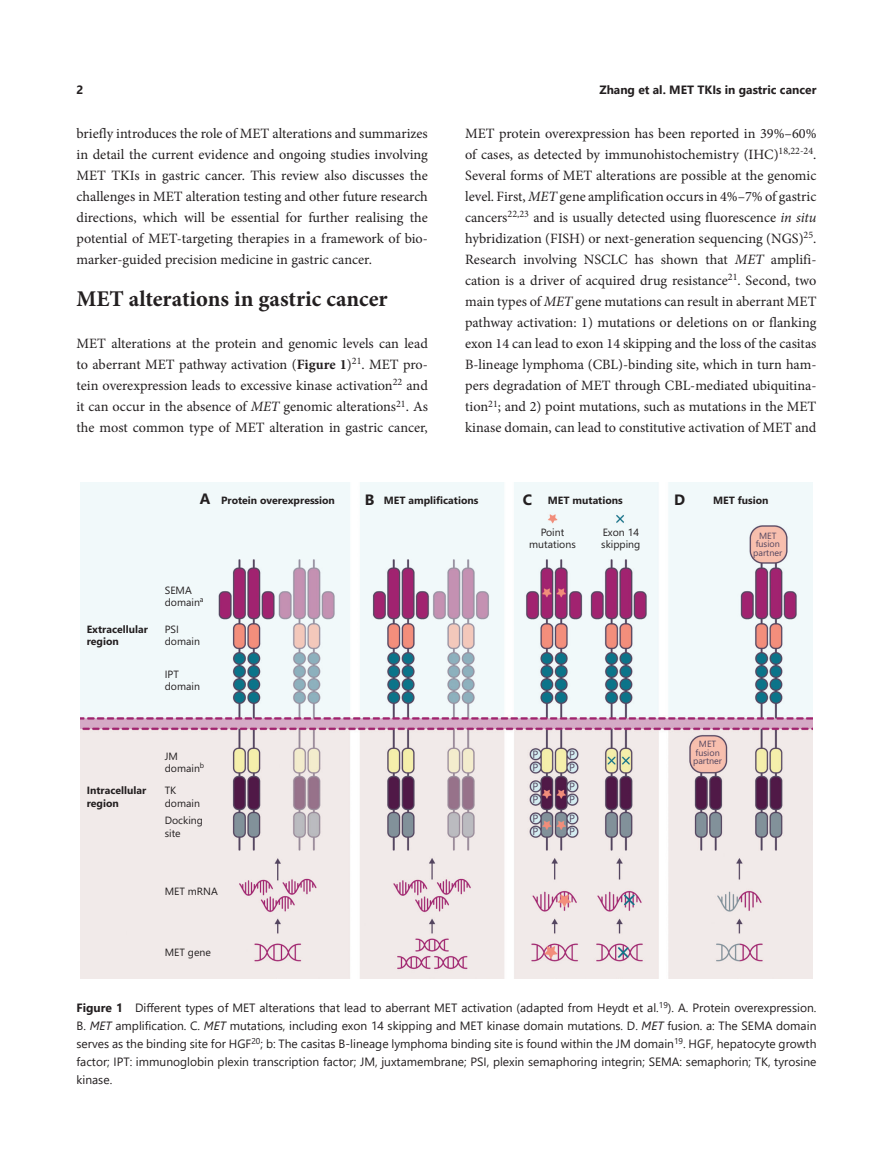
<style>
.page{position:relative;width:893px;height:1170px;background:#fff}
.page>*{position:absolute;margin:0;border:0;box-sizing:border-box;transform-origin:0 0}
.t1{font:700 22.5px "Minion Pro";color:#231f20}
.t2{font:700 15px "Segoe UI";color:#231f20}
.t3{font:14.25px/21px "Minion Pro";color:#231f20;text-align:justify}
.t4{font:12px/18px "Segoe UI";color:#231f20;text-align:justify}
.t5{font:700 12px "Segoe UI";color:#231f20}
.t6{font:10.5px/12.6px "Segoe UI";color:#231f20}
.t7{font:700 10.5px/12.6px "Segoe UI";color:#231f20}
.t8{font:10.5px/13px "Segoe UI";color:#52455f}
.t9{font:9px/8.7px "Segoe UI";color:#52455f;text-align:center}
.s1{font-weight:700}
.s2{font-style:italic}
.s3{font-size:15px}
</style>
<div class="page">
<img style="left:81px;top:482px;width:731px;height:496px">
<p class="t5" style="left:77px;top:78px;width:8px">2</p>
<p class="t5" style="left:599px;top:78px;width:219px">Zhang et al. MET TKIs in gastric cancer</p>
<p class="t3" style="left:77px;top:123px;width:353px">briefly introduces the role of MET alterations and summarizes in detail the current evidence and ongoing studies involving MET TKIs in gastric cancer. This review also discusses the challenges in MET alteration testing and other future research directions, which will be essential for further realising the potential of MET-targeting therapies in a framework of bio&shy;marker-guided precision medicine in gastric cancer.</p>
<h1 class="t1" style="left:77px;top:283px;width:313px">MET alterations in gastric cancer</h1>
<p class="t3" style="left:77px;top:333px;width:353px">MET alterations at the protein and genomic levels can lead to aberrant MET pathway activation (<span class="s1">Figure 1</span>)<sup>21</sup>. MET pro&shy;tein overexpression leads to excessive kinase activation<sup>22</sup> and it can occur in the absence of <span class="s2">MET</span> genomic alterations<sup>21</sup>. As the most common type of MET alteration in gastric cancer,</p>
<p class="t3" style="left:465px;top:123px;width:353px">MET protein overexpression has been reported in 39%–60% of cases, as detected by immunohistochemistry (IHC)<sup>18,22-24</sup>.<br>Several forms of MET alterations are possible at the genomic level. First, <span class="s2">MET</span> gene amplification occurs in 4%–7% of gastric cancers<sup>22,23</sup> and is usually detected using fluorescence <span class="s2">in situ </span>hybridization (FISH) or next-generation sequencing (NGS)<sup>25</sup>.<br>Research involving NSCLC has shown that <span class="s2">MET</span> amplifi&shy;cation is a driver of acquired drug resistance<sup>21</sup>. Second, two main types of <span class="s2">MET</span> gene mutations can result in aberrant MET pathway activation: 1) mutations or deletions on or flanking exon 14 can lead to exon 14 skipping and the loss of the casitas B-lineage lymphoma (CBL)-binding site, which in turn ham&shy;pers degradation of MET through CBL-mediated ubiquitina&shy;tion<sup>21</sup>; and 2) point mutations, such as mutations in the MET kinase domain, can lead to constitutive activation of MET and</p>
<p class="t7" style="left:200px;top:493px;width:137px"><span class="s3">A</span> Protein overexpression</p>
<p class="t2" style="left:365px;top:485px;width:11px">B</p>
<p class="t2" style="left:523px;top:485px;width:11px">C</p>
<p class="t7" style="left:384px;top:493px;width:96px">MET amplifications</p>
<p class="t7" style="left:548px;top:493px;width:76px">MET mutations</p>
<p class="t2" style="left:674px;top:485px;width:13px">D</p>
<p class="t7" style="left:713px;top:493px;width:57px">MET fusion</p>
<p class="t7" style="left:87px;top:622px;width:63px">Extracellular region</p>
<p class="t6" style="left:165px;top:582px;width:40px">SEMA domain<sup>a</sup></p>
<p class="t6" style="left:165px;top:621px;width:37px">PSI domain</p>
<p class="t6" style="left:165px;top:666px;width:37px">IPT domain</p>
<p class="t7" style="left:87px;top:783px;width:61px">Intracellular region</p>
<p class="t6" style="left:165px;top:748px;width:41px">JM domain<sup>b</sup></p>
<p class="t6" style="left:165px;top:783px;width:37px">TK domain</p>
<p class="t6" style="left:165px;top:813px;width:40px">Docking site</p>
<p class="t6" style="left:165px;top:883px;width:55px">MET mRNA</p>
<p class="t6" style="left:165px;top:944px;width:48px">MET gene</p>
<p class="t6" style="left:529px;top:524px;width:48px;text-align:center">Point mutations</p>
<p class="t6" style="left:601px;top:524px;width:41px">Exon 14 skipping</p>
<p class="t9" style="left:753px;top:530px;width:30px">MET fusion partner</p>
<p class="t8" style="left:532px;top:746px;width:7px">P<br>P</p>
<p class="t8" style="left:532px;top:778px;width:7px">P<br>P</p>
<p class="t8" style="left:532px;top:810px;width:7px">P<br>P</p>
<p class="t8" style="left:569px;top:746px;width:7px">P<br>P</p>
<p class="t8" style="left:569px;top:778px;width:7px">P<br>P</p>
<p class="t8" style="left:569px;top:810px;width:7px">P<br>P</p>
<p class="t9" style="left:693px;top:738px;width:30px">MET fusion partner</p>
<p class="t4" style="left:77px;top:997px;width:741px"><span class="s1">Figure 1</span> Different types of MET alterations that lead to aberrant MET activation (adapted from Heydt et al.<sup>19</sup>). A. Protein overexpression.<br>B. <span class="s2">MET</span> amplification. C. <span class="s2">MET</span> mutations, including exon 14 skipping and MET kinase domain mutations. D. <span class="s2">MET</span> fusion. a: The SEMA domain serves as the binding site for HGF<sup>20</sup>; b: The casitas B-lineage lymphoma binding site is found within the JM domain<sup>19</sup>. HGF, hepatocyte growth factor; IPT: immunoglobin plexin transcription factor; JM, juxtamembrane; PSI, plexin semaphoring integrin; SEMA: semaphorin; TK, tyrosine kinase.</p>
</div>
